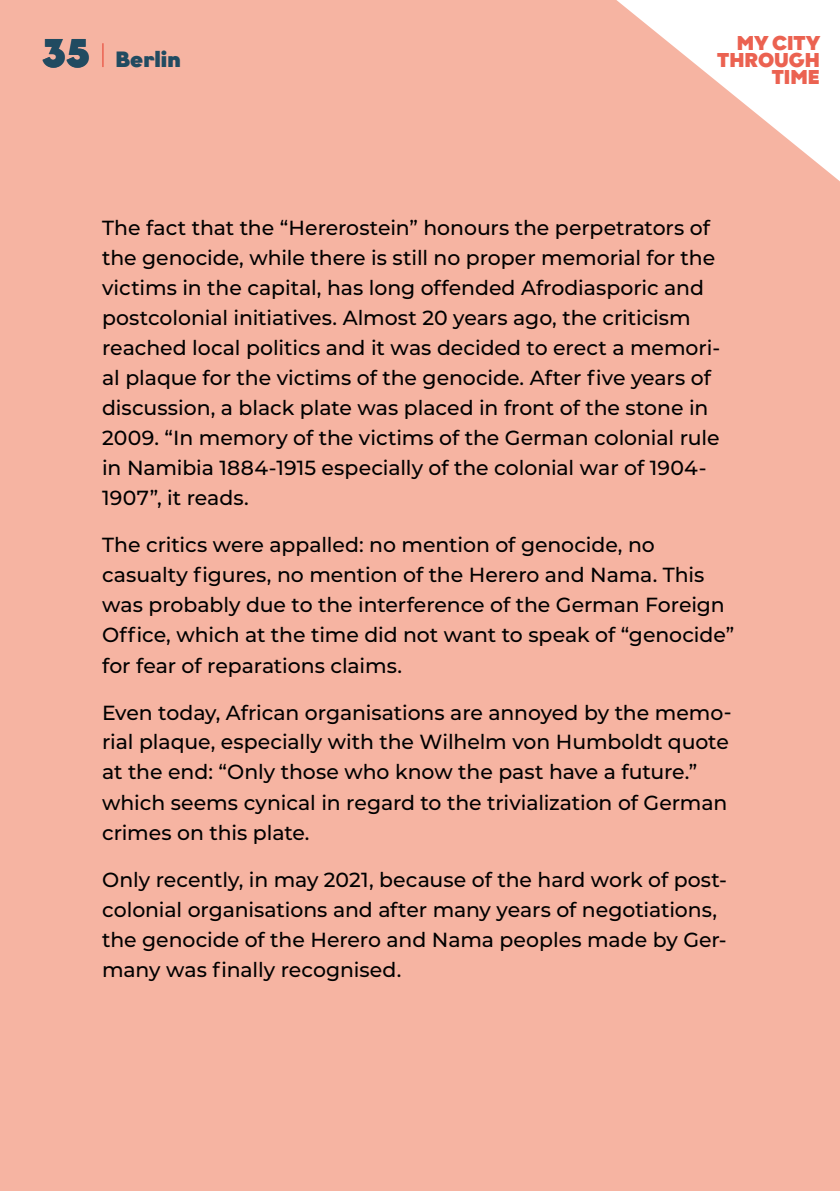
<style>
.page{position:relative;width:840px;height:1191px;background:#fff}
.page>*{position:absolute;margin:0;border:0;box-sizing:border-box;transform-origin:0 0}
.t1{font:900 40px "Graphit";color:#214b61}
.t2{font:900 22px "Graphit";color:#214b61}
.t3{font:500 20.4px/30px "Montserrat";letter-spacing:-.005em;color:#000}
.t4{font:900 20px/17.2px "Graphit";color:#eb6251;text-align:right}
</style>
<div class="page">
<div style="left:0;top:0;width:839px;height:1191px;background:#f6b4a2"></div>
<svg style="left:616px;top:0;width:223px;height:181px"></svg>
<hr style="left:102px;top:43px;width:2px;height:24px;background:#eb6251">
<h1 class="t1" style="left:43px;top:27px;width:49px">35</h1>
<p class="t4" style="left:716px;top:34px;width:105px">MY CITY<br>THROUGH<br>TIME</p>
<p class="t2" style="left:115px;top:45px;width:67px">Berlin</p>
<p class="t3" style="left:102px;top:212px;width:619px">The fact that the “Hererostein” honours the perpetrators of the genocide, while there is still no proper memorial for the victims in the capital, has long offended Afrodiasporic and postcolonial initiatives. Almost 20 years ago, the criticism reached local politics and it was decided to erect a memori&shy;al plaque for the victims of the genocide. After five years of discussion, a black plate was placed in front of the stone in 2009. “In memory of the victims of the German colonial rule in Namibia 1884-1915 especially of the colonial war of 1904- 1907”, it reads.</p>
<p class="t3" style="left:102px;top:529px;width:633px">The critics were appalled: no mention of genocide, no casualty figures, no mention of the Herero and Nama. This was probably due to the interference of the German Foreign Office, which at the time did not want to speak of “genocide” for fear of reparations claims.</p>
<p class="t3" style="left:102px;top:696px;width:630px">Even today, African organisations are annoyed by the memo&shy;rial plaque, especially with the Wilhelm von Humboldt quote at the end: “Only those who know the past have a future.” which seems cynical in regard to the trivialization of German crimes on this plate.</p>
<p class="t3" style="left:102px;top:863px;width:626px">Only recently, in may 2021, because of the hard work of post&shy;colonial organisations and after many years of negotiations, the genocide of the Herero and Nama peoples made by Ger&shy;many was finally recognised.</p>
</div>
